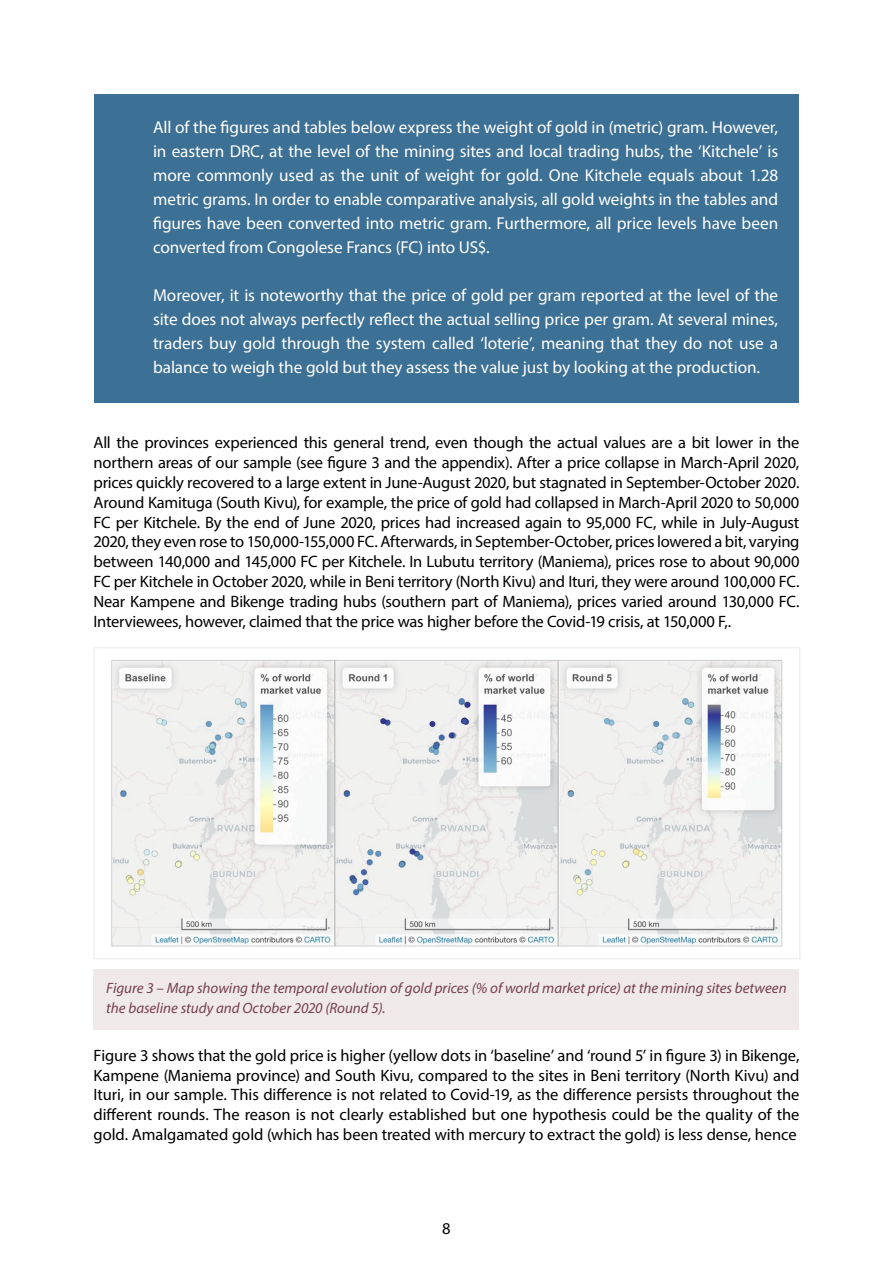
<style>
.page{position:relative;width:893px;height:1263px;background:#fff}
.page>*{position:absolute;margin:0;border:0;box-sizing:border-box;transform-origin:0 0}
.t1{font:17.25px/24px "Myriad Pro";letter-spacing:-.005em;color:#fff;text-align:justify}
.t2{font:16.5px/19.8px "Myriad Pro";letter-spacing:-.01em;color:#000;text-align:justify}
.t3{font:italic 15px/20.2px "Myriad Pro";color:#75414e}
</style>
<div class="page">
<div style="left:94px;top:95px;width:705px;height:188px;background:#3c7094"></div>
<div style="left:94px;top:262px;width:705px;height:140px;background:#3c7094"></div>
<div style="left:94px;top:969px;width:705px;height:61px;background:#efe9ea"></div>
<img style="left:111px;top:660px;width:672px;height:287px">
<p class="t1" style="left:153px;top:115px;width:627px">All of the figures and tables below express the weight of gold in (metric) gram. However, in eastern DRC, at the level of the mining sites and local trading hubs, the ‘Kitchele’ is more commonly used as the unit of weight for gold. One Kitchele equals about 1.28 metric grams. In order to enable comparative analysis, all gold weights in the tables and figures have been converted into metric gram. Furthermore, all price levels have been converted from Congolese Francs (FC) into US$.</p>
<p class="t1" style="left:153px;top:282px;width:627px">Moreover, it is noteworthy that the price of gold per gram reported at the level of the site does not always perfectly reflect the actual selling price per gram. At several mines, traders buy gold through the system called ‘loterie’, meaning that they do not use a balance to weigh the gold but they assess the value just by looking at the production.</p>
<p class="t2" style="left:94px;top:433px;width:707px">All the provinces experienced this general trend, even though the actual values are a bit lower in the northern areas of our sample (see figure 3 and the appendix). After a price collapse in March-April 2020, prices quickly recovered to a large extent in June-August 2020, but stagnated in September-October 2020.<br>Around Kamituga (South Kivu), for example, the price of gold had collapsed in March-April 2020 to 50,000<br>FC per Kitchele. By the end of June 2020, prices had increased again to 95,000 FC, while in July-August 2020, they even rose to 150,000-155,000 FC. Afterwards, in September-October, prices lowered a bit, varying between 140,000 and 145,000 FC per Kitchele. In Lubutu territory (Maniema), prices rose to about 90,000<br>FC per Kitchele in October 2020, while in Beni territory (North Kivu) and Ituri, they were around 100,000 FC.<br>Near Kampene and Bikenge trading hubs (southern part of Maniema), prices varied around 130,000 FC.<br>Interviewees, however, claimed that the price was higher before the Covid-19 crisis, at 150,000 F,.</p>
<p class="t3" style="left:106px;top:978px;width:682px">Figure 3 – Map showing the temporal evolution of gold prices (% of world market price) at the mining sites between the baseline study and October 2020 (Round 5).</p>
<p class="t2" style="left:94px;top:1045px;width:707px">Figure 3 shows that the gold price is higher (yellow dots in ‘baseline’ and ‘round 5’ in figure 3) in Bikenge, Kampene (Maniema province) and South Kivu, compared to the sites in Beni territory (North Kivu) and Ituri, in our sample. This difference is not related to Covid-19, as the difference persists throughout the different rounds. The reason is not clearly established but one hypothesis could be the quality of the gold. Amalgamated gold (which has been treated with mercury to extract the gold) is less dense, hence</p>
<p class="t2" style="left:442px;top:1218px;width:10px">8</p>
</div>
